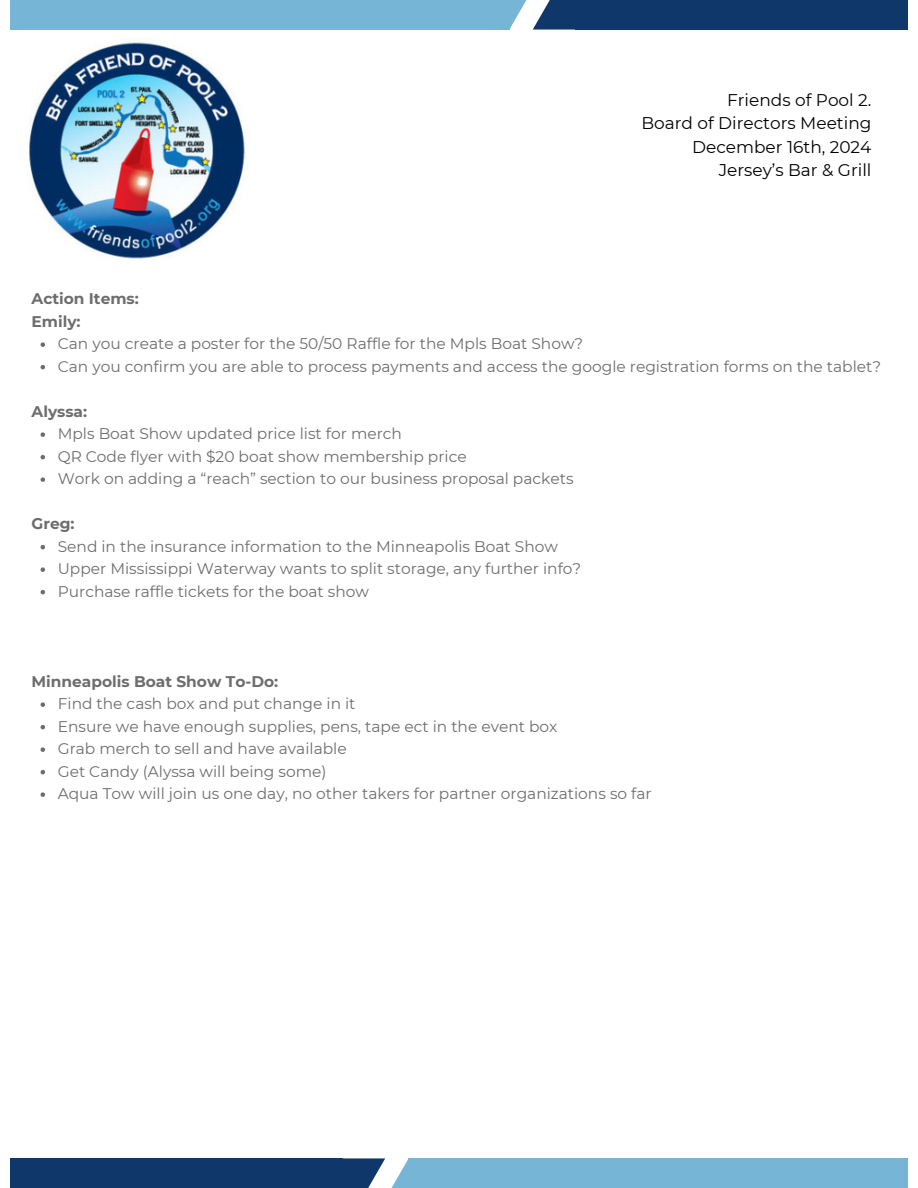
<style>
.page{position:relative;width:918px;height:1188px;background:#fff}
.page>*{position:absolute;margin:0;border:0;box-sizing:border-box;transform-origin:0 0}
.t1{font:16.95px "Montserrat";color:#000}
.t2{font:15.45px "Montserrat";color:#6d6d6d}
.t3{font:700 15.45px/22.5px "Montserrat";color:#6d6d6d}
</style>
<div class="page">
<div style="left:409px;top:1158px;width:499px;height:30px;background:#76b5d5"></div>
<div style="left:10px;top:0;width:499px;height:30px;background:#76b5d5"></div>
<div style="left:10px;top:1158px;width:332px;height:30px;background:#10376a"></div>
<div style="left:576px;top:0;width:332px;height:30px;background:#10376a"></div>
<svg style="left:391px;top:1158px;width:18px;height:30px"></svg>
<svg style="left:509px;top:0;width:18px;height:30px"></svg>
<div style="left:299px;top:1158px;width:86px;height:30px;background:#10376a"></div>
<div style="left:533px;top:0;width:86px;height:30px;background:#10376a"></div>
<img style="left:29px;top:38px;width:216px;height:221px">
<svg style="left:41px;top:342px;width:4px;height:5px"></svg>
<svg style="left:41px;top:365px;width:4px;height:4px"></svg>
<svg style="left:41px;top:432px;width:4px;height:5px"></svg>
<svg style="left:41px;top:455px;width:4px;height:4px"></svg>
<svg style="left:41px;top:477px;width:4px;height:5px"></svg>
<svg style="left:41px;top:545px;width:4px;height:4px"></svg>
<svg style="left:41px;top:567px;width:4px;height:5px"></svg>
<svg style="left:41px;top:590px;width:4px;height:4px"></svg>
<svg style="left:41px;top:702px;width:4px;height:5px"></svg>
<svg style="left:41px;top:725px;width:4px;height:4px"></svg>
<svg style="left:41px;top:747px;width:4px;height:5px"></svg>
<svg style="left:41px;top:770px;width:4px;height:4px"></svg>
<svg style="left:41px;top:792px;width:4px;height:5px"></svg>
<p class="t1" style="left:727px;top:90px;width:146px">Friends of Pool 2.</p>
<p class="t1" style="left:641px;top:113px;width:232px">Board of Directors Meeting</p>
<p class="t1" style="left:692px;top:136px;width:181px">December 16th, 2024</p>
<p class="t1" style="left:719px;top:159px;width:154px">Jersey’s Bar &amp; Grill</p>
<p class="t3" style="left:32px;top:287px;width:109px">Action Items:<br>Emily:</p>
<h1 class="t2" style="left:58px;top:334px;width:527px">Can you create a poster for the 50/50 Raffle for the Mpls Boat Show?</h1>
<p class="t2" style="left:58px;top:357px;width:825px">Can you confirm you are able to process payments and access the google registration forms on the tablet?</p>
<p class="t3" style="left:32px;top:400px;width:57px">Alyssa:</p>
<h1 class="t2" style="left:58px;top:424px;width:346px">Mpls Boat Show updated price list for merch</h1>
<p class="t2" style="left:58px;top:447px;width:410px">QR Code flyer with $20 boat show membership price</p>
<p class="t2" style="left:58px;top:469px;width:517px">Work on adding a “reach” section to our business proposal packets</p>
<p class="t3" style="left:32px;top:512px;width:45px">Greg:</p>
<h1 class="t2" style="left:58px;top:537px;width:502px">Send in the insurance information to the Minneapolis Boat Show</h1>
<p class="t2" style="left:58px;top:559px;width:525px">Upper Mississippi Waterway wants to split storage, any further info?</p>
<p class="t2" style="left:58px;top:582px;width:313px">Purchase raffle tickets for the boat show</p>
<p class="t3" style="left:32px;top:670px;width:248px">Minneapolis Boat Show To-Do:</p>
<h1 class="t2" style="left:58px;top:694px;width:299px">Find the cash box and put change in it</h1>
<p class="t2" style="left:58px;top:717px;width:501px">Ensure we have enough supplies, pens, tape ect in the event box</p>
<p class="t2" style="left:58px;top:739px;width:290px">Grab merch to sell and have available</p>
<p class="t2" style="left:58px;top:762px;width:270px">Get Candy (Alyssa will being some)</p>
<p class="t2" style="left:58px;top:784px;width:595px">Aqua Tow will join us one day, no other takers for partner organizations so far</p>
</div>
